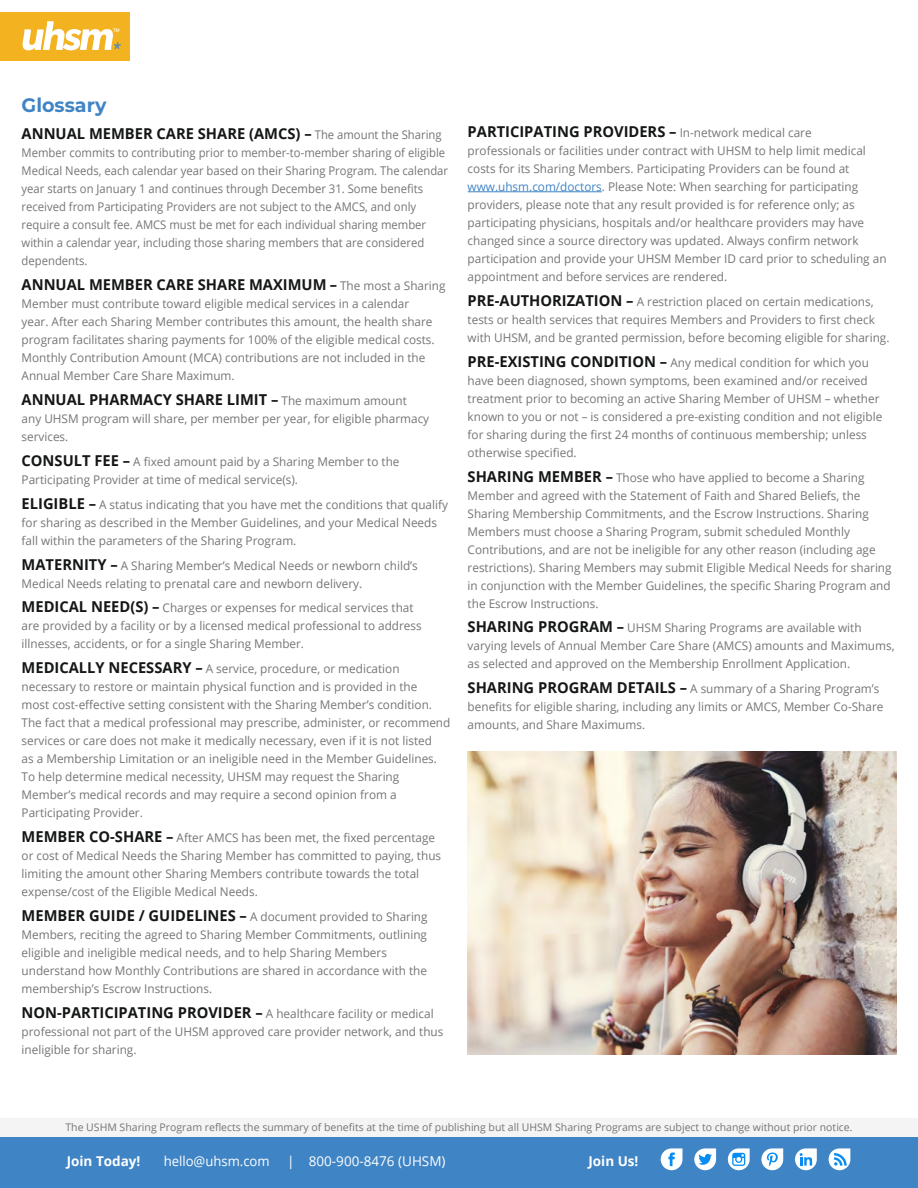
<style>
.page{position:relative;width:918px;height:1188px;background:#fff}
.page>*{position:absolute;margin:0;border:0;box-sizing:border-box;transform-origin:0 0}
.H2__Brochure{font:700 19.5px "Montserrat";color:#3f84c5}
.Body_Copy__10_13__Br{font:700 15px "Open Sans";color:#151617}
.t1{font:13.5px "Open Sans";color:#fff}
.t2{font:700 13.5px "Open Sans";color:#fff}
.Body_Copy__10_13__Br-2{font:12px/18px "Open Sans";color:#757575}
.Body_Copy__10_13__Br-3{font:12px/18px "Open Sans";color:#757575;scale:.94 1}
.t3{font:10.5px "Open Sans";color:#757575}
.t4{font:9px "Open Sans";color:#fff}
.s1{font-weight:400;font-size:12px;color:#757575}
.s2{font-weight:700;font-size:15px;color:#151617}
.s3{color:#3f84c5}
</style>
<div class="page">
<div style="left:0;top:12px;width:130px;height:48px;background:#f3b220"></div>
<svg style="left:23px;top:21px;width:98px;height:29px"></svg>
<div style="left:0;top:1118px;width:918px;height:21px;background:#f4f4f4"></div>
<div style="left:0;top:1137px;width:918px;height:51px;background:#3f84c5"></div>
<svg style="left:694px;top:1148px;width:22px;height:22px"></svg>
<svg style="left:795px;top:1148px;width:22px;height:22px"></svg>
<svg style="left:829px;top:1148px;width:21px;height:22px"></svg>
<svg style="left:761px;top:1148px;width:22px;height:22px"></svg>
<svg style="left:728px;top:1148px;width:22px;height:22px"></svg>
<svg style="left:661px;top:1148px;width:22px;height:22px"></svg>
<hr style="left:468px;top:191px;width:134px;height:1px;background:#3f84c5">
<img style="left:468px;top:752px;width:428px;height:302px">
<p class="t4" style="left:113px;top:26px;width:8px">™</p>
<p class="H2__Brochure" style="left:22px;top:91px;width:87px">Glossary</p>
<p class="Body_Copy__10_13__Br" style="left:22px;top:123px;width:422px">ANNUAL MEMBER CARE SHARE (AMCS) – <span class="s1">The amount the Sharing</span></p>
<p class="Body_Copy__10_13__Br-3" style="left:22px;top:143px;width:455px">Member commits to contributing prior to member-to-member sharing of eligible Medical Needs, each calendar year based on their Sharing Program. The calendar year starts on January 1 and continues through December 31. Some benefits received from Participating Providers are not subject to the AMCS, and only require a consult fee. AMCS must be met for each individual sharing member within a calendar year, including those sharing members that are considered dependents.</p>
<p class="Body_Copy__10_13__Br" style="left:22px;top:274px;width:425px">ANNUAL MEMBER CARE SHARE MAXIMUM – <span class="s1">The most a Sharing</span></p>
<p class="Body_Copy__10_13__Br-2" style="left:22px;top:294px;width:415px">Member must contribute toward eligible medical services in a calendar year. After each Sharing Member contributes this amount, the health share program facilitates sharing payments for 100% of the eligible medical costs.<br>Monthly Contribution Amount (MCA) contributions are not included in the Annual Member Care Share Maximum.</p>
<p class="Body_Copy__10_13__Br" style="left:22px;top:389px;width:387px">ANNUAL PHARMACY SHARE LIMIT – <span class="s1">The maximum amount</span></p>
<p class="Body_Copy__10_13__Br-2" style="left:22px;top:409px;width:409px">any UHSM program will share, per member per year, for eligible pharmacy services.</p>
<p class="Body_Copy__10_13__Br-2" style="left:22px;top:452px;width:379px"><span class="s2">CONSULT FEE –</span> A fixed amount paid by a Sharing Member to the<br>Participating Provider at time of medical service(s).</p>
<p class="Body_Copy__10_13__Br-2" style="left:22px;top:495px;width:428px"><span class="s2">ELIGIBLE –</span> A status indicating that you have met the conditions that qualify for sharing as described in the Member Guidelines, and your Medical Needs fall within the parameters of the Sharing Program.</p>
<p class="Body_Copy__10_13__Br-2" style="left:22px;top:556px;width:398px"><span class="s2">MATERNITY –</span> A Sharing Member’s Medical Needs or newborn child’s<br>Medical Needs relating to prenatal care and newborn delivery.</p>
<p class="Body_Copy__10_13__Br-2" style="left:22px;top:599px;width:402px"><span class="s2">MEDICAL NEED(S) –</span> Charges or expenses for medical services that are provided by a facility or by a licensed medical professional to address illnesses, accidents, or for a single Sharing Member.</p>
<p class="Body_Copy__10_13__Br-2" style="left:22px;top:660px;width:430px"><span class="s2">MEDICALLY NECESSARY –</span> A service, procedure, or medication necessary to restore or maintain physical function and is provided in the<br>most cost-effective setting consistent with the Sharing Member’s condition.<br>The fact that a medical professional may prescribe, administer, or recommend services or care does not make it medically necessary, even if it is not listed<br>as a Membership Limitation or an ineligible need in the Member Guidelines.<br>To help determine medical necessity, UHSM may request the Sharing Member’s medical records and may require a second opinion from a Participating Provider.</p>
<p class="Body_Copy__10_13__Br-2" style="left:22px;top:829px;width:421px"><span class="s2">MEMBER CO-SHARE –</span> After AMCS has been met, the fixed percentage or cost of Medical Needs the Sharing Member has committed to paying, thus limiting the amount other Sharing Members contribute towards the total expense/cost of the Eligible Medical Needs.</p>
<p class="Body_Copy__10_13__Br-2" style="left:22px;top:907px;width:408px"><span class="s2">MEMBER GUIDE / GUIDELINES –</span> A document provided to Sharing Members, reciting the agreed to Sharing Member Commitments, outlining eligible and ineligible medical needs, and to help Sharing Members understand how Monthly Contributions are shared in accordance with the membership’s Escrow Instructions.</p>
<p class="Body_Copy__10_13__Br-2" style="left:22px;top:1004px;width:423px"><span class="s2">NON-PARTICIPATING PROVIDER –</span> A healthcare facility or medical professional not part of the UHSM approved care provider network, and thus ineligible for sharing.</p>
<p class="Body_Copy__10_13__Br" style="left:468px;top:121px;width:346px">PARTICIPATING PROVIDERS – <span class="s1">In-network medical care</span></p>
<p class="Body_Copy__10_13__Br-2" style="left:468px;top:141px;width:420px">professionals or facilities under contract with UHSM to help limit medical costs for its Sharing Members. Participating Providers can be found at <span class="s3">www.uhsm.com/doctors</span>. Please Note: When searching for participating providers, please note that any result provided is for reference only; as participating physicians, hospitals and/or healthcare providers may have changed since a source directory was updated. Always confirm network participation and provide your UHSM Member ID card prior to scheduling an appointment and before services are rendered.</p>
<p class="Body_Copy__10_13__Br-2" style="left:468px;top:292px;width:423px"><span class="s2">PRE-AUTHORIZATION –</span> A restriction placed on certain medications, tests or health services that requires Members and Providers to first check with UHSM, and be granted permission, before becoming eligible for sharing.</p>
<p class="Body_Copy__10_13__Br-2" style="left:468px;top:353px;width:416px"><span class="s2">PRE-EXISTING CONDITION –</span> Any medical condition for which you have been diagnosed, shown symptoms, been examined and/or received treatment prior to becoming an active Sharing Member of UHSM – whether known to you or not – is considered a pre-existing condition and not eligible for sharing during the first 24 months of continuous membership; unless otherwise specified.</p>
<p class="Body_Copy__10_13__Br-2" style="left:468px;top:468px;width:426px"><span class="s2">SHARING MEMBER –</span> Those who have applied to become a Sharing Member and agreed with the Statement of Faith and Shared Beliefs, the Sharing Membership Commitments, and the Escrow Instructions. Sharing Members must choose a Sharing Program, submit scheduled Monthly Contributions, and are not be ineligible for any other reason (including age restrictions). Sharing Members may submit Eligible Medical Needs for sharing in conjunction with the Member Guidelines, the specific Sharing Program and the Escrow Instructions.</p>
<p class="Body_Copy__10_13__Br-2" style="left:468px;top:619px;width:428px"><span class="s2">SHARING PROGRAM –</span> UHSM Sharing Programs are available with varying levels of Annual Member Care Share (AMCS) amounts and Maximums, as selected and approved on the Membership Enrollment Application.</p>
<p class="Body_Copy__10_13__Br-2" style="left:468px;top:680px;width:417px"><span class="s2">SHARING PROGRAM DETAILS –</span> A summary of a Sharing Program’s benefits for eligible sharing, including any limits or AMCS, Member Co-Share amounts, and Share Maximums.</p>
<p class="t3" style="left:65px;top:1120px;width:789px">The USHM Sharing Program reflects the summary of benefits at the time of publishing but all UHSM Sharing Programs are subject to change without prior notice.</p>
<p class="t2" style="left:67px;top:1152px;width:75px">Join Today!</p>
<p class="t1" style="left:164px;top:1152px;width:108px">hello@uhsm.com</p>
<p class="t1" style="left:287px;top:1152px;width:160px">| 800-900-8476 (UHSM)</p>
<p class="t2" style="left:588px;top:1152px;width:52px">Join Us!</p>
</div>
